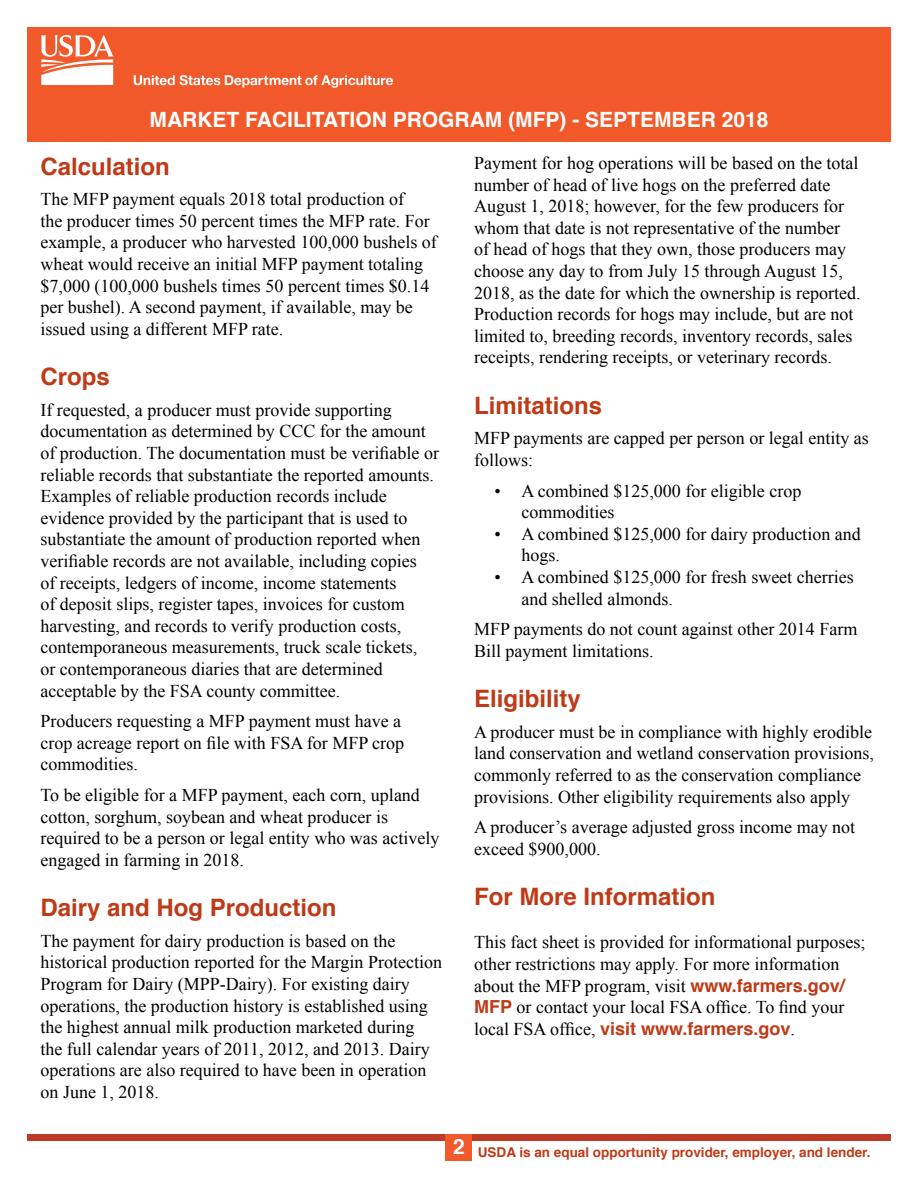
<style>
.page{position:relative;width:918px;height:1188px;background:#fff}
.page>*{position:absolute;margin:0;border:0;box-sizing:border-box;transform-origin:0 0}
.Sub_Header_H2{font:700 24px "Helvetica";color:#bf3a17}
.Body_Text_P{font:700 24px "Helvetica";color:#bf3a17}
.Fact_Sheet_Text_H4{font:700 21px "Helvetica";color:#fff}
.Body_Text_P-2{font:18px/21.6px "Times New Roman";color:#000}
.Body_Text_P-3{font:700 13.5px "Helvetica";color:#bf3a17}
.s1{font-family:"Helvetica";font-weight:700;color:#bf3a17}
</style>
<div class="page">
<div style="left:27px;top:27px;width:864px;height:115px;background:#f1592a"></div>
<svg style="left:40px;top:35px;width:74px;height:50px"></svg>
<svg style="left:134px;top:75px;width:259px;height:13px"></svg>
<div style="left:27px;top:1134px;width:864px;height:7px;background:#bf3a26"></div>
<div style="left:446px;top:1134px;width:26px;height:27px;background:#f1592a"></div>
<h4 class="Fact_Sheet_Text_H4" style="left:150px;top:103px;width:620px">MARKET FACILITATION PROGRAM (MFP) - SEPTEMBER 2018</h4>
<h2 class="Sub_Header_H2" style="left:40px;top:147px;width:131px">Calculation</h2>
<p class="Body_Text_P-2" style="left:40px;top:188px;width:398px">The MFP payment equals 2018 total production of<br>the producer times 50 percent times the MFP rate. For example, a producer who harvested 100,000 bushels of wheat would receive an initial MFP payment totaling $7,000 (100,000 bushels times 50 percent times $0.14 per bushel). A second payment, if available, may be issued using a different MFP rate.</p>
<h2 class="Sub_Header_H2" style="left:40px;top:357px;width:71px">Crops</h2>
<p class="Body_Text_P-2" style="left:40px;top:399px;width:400px">If requested, a producer must provide supporting documentation as determined by CCC for the amount of production. The documentation must be verifiable or reliable records that substantiate the reported amounts.<br>Examples of reliable production records include evidence provided by the participant that is used to substantiate the amount of production reported when verifiable records are not available, including copies<br>of receipts, ledgers of income, income statements<br>of deposit slips, register tapes, invoices for custom harvesting, and records to verify production costs, contemporaneous measurements, truck scale tickets,<br>or contemporaneous diaries that are determined acceptable by the FSA county committee.</p>
<p class="Body_Text_P-2" style="left:40px;top:710px;width:365px">Producers requesting a MFP payment must have a crop acreage report on file with FSA for MFP crop commodities.</p>
<p class="Body_Text_P-2" style="left:40px;top:784px;width:400px">To be eligible for a MFP payment, each corn, upland cotton, sorghum, soybean and wheat producer is required to be a person or legal entity who was actively engaged in farming in 2018.</p>
<h2 class="Sub_Header_H2" style="left:40px;top:888px;width:298px">Dairy and Hog Production</h2>
<p class="Body_Text_P-2" style="left:40px;top:930px;width:403px">The payment for dairy production is based on the historical production reported for the Margin Protection Program for Dairy (MPP-Dairy). For existing dairy operations, the production history is established using the highest annual milk production marketed during<br>the full calendar years of 2011, 2012, and 2013. Dairy operations are also required to have been in operation on June 1, 2018.</p>
<p class="Body_Text_P-2" style="left:474px;top:152px;width:388px">Payment for hog operations will be based on the total number of head of live hogs on the preferred date August 1, 2018; however, for the few producers for whom that date is not representative of the number<br>of head of hogs that they own, those producers may choose any day to from July 15 through August 15, 2018, as the date for which the ownership is reported.<br>Production records for hogs may include, but are not limited to, breeding records, inventory records, sales receipts, rendering receipts, or veterinary records.</p>
<h2 class="Sub_Header_H2" style="left:474px;top:386px;width:130px">Limitations</h2>
<p class="Body_Text_P-2" style="left:474px;top:427px;width:396px">MFP payments are capped per person or legal entity as follows:</p>
<p class="Body_Text_P-2" style="left:521px;top:480px;width:281px;text-indent:-27px">• A combined $125,000 for eligible crop commodities</p>
<p class="Body_Text_P-2" style="left:521px;top:523px;width:341px;text-indent:-27px">• A combined $125,000 for dairy production and hogs.</p>
<p class="Body_Text_P-2" style="left:521px;top:566px;width:334px;text-indent:-27px">• A combined $125,000 for fresh sweet cherries and shelled almonds.</p>
<p class="Body_Text_P-2" style="left:474px;top:618px;width:385px">MFP payments do not count against other 2014 Farm<br>Bill payment limitations.</p>
<h2 class="Sub_Header_H2" style="left:474px;top:679px;width:108px">Eligibility</h2>
<p class="Body_Text_P-2" style="left:474px;top:721px;width:401px">A producer must be in compliance with highly erodible land conservation and wetland conservation provisions, commonly referred to as the conservation compliance provisions. Other eligibility requirements also apply</p>
<p class="Body_Text_P-2" style="left:474px;top:816px;width:383px">A producer’s average adjusted gross income may not exceed $900,000.</p>
<p class="Body_Text_P" style="left:474px;top:877px;width:243px">For More Information</p>
<p class="Body_Text_P-2" style="left:474px;top:931px;width:393px">This fact sheet is provided for informational purposes; other restrictions may apply. For more information about the MFP program, visit <span class="s1">www.farmers.gov/ MFP</span> or contact your local FSA office. To find your local FSA office, <span class="s1">visit www.farmers.gov</span>.</p>
<p class="Fact_Sheet_Text_H4" style="left:453px;top:1130px;width:13px">2</p>
<p class="Body_Text_P-3" style="left:478px;top:1141px;width:394px">USDA is an equal opportunity provider, employer, and lender.</p>
</div>
